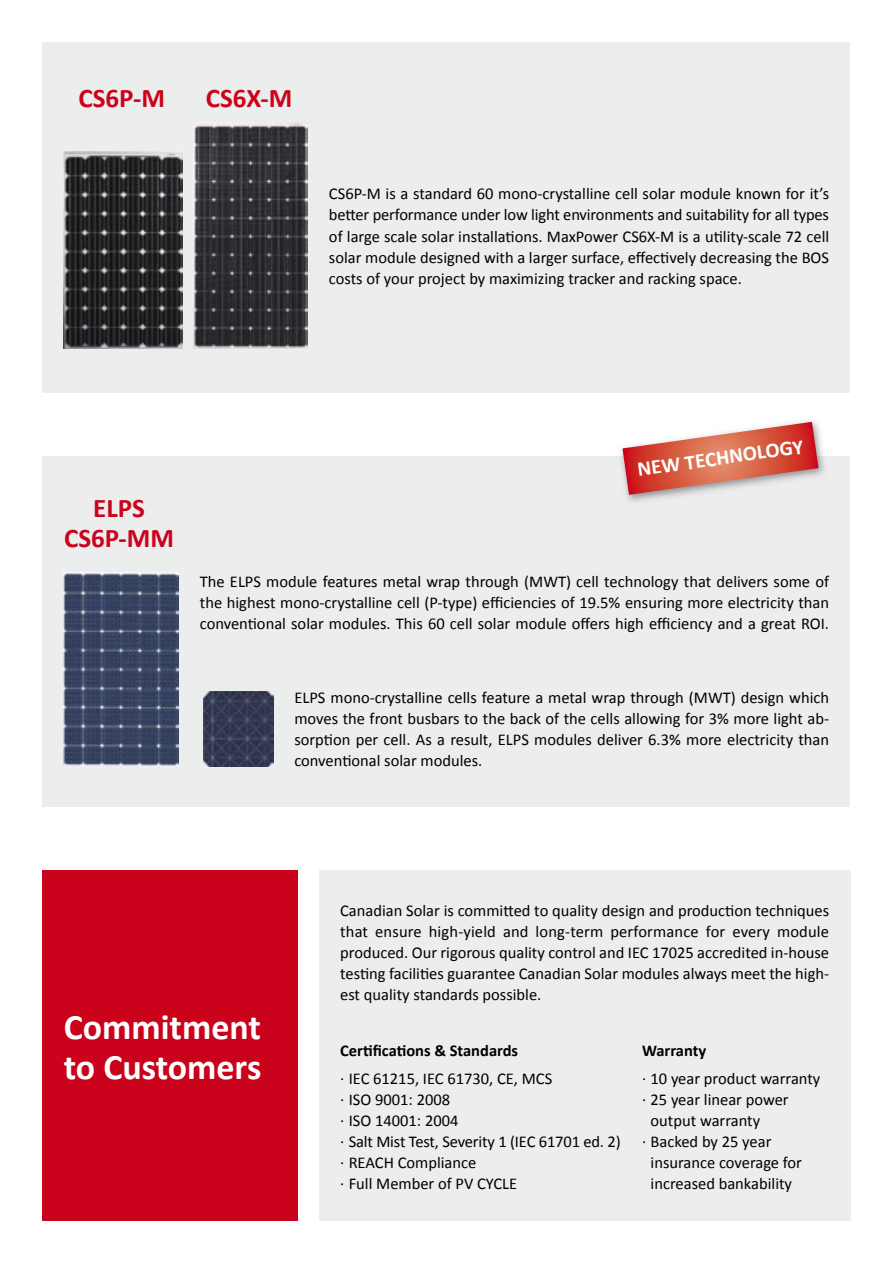
<style>
.page{position:relative;width:893px;height:1263px;background:#fff}
.page>*{position:absolute;margin:0;border:0;box-sizing:border-box;transform-origin:0 0}
.t1{font:700 36px/40.5px "Calibri";color:#fff}
.t2{font:700 27px/30px "Calibri";color:#cb021b;text-align:center}
.t3{font:700 21px "Calibri";color:#fff}
.t4{font:16.5px/21px "Calibri";color:#000;text-align:justify}
.t5{font:700 16.5px "Calibri";color:#000}
</style>
<div class="page">
<div style="left:43px;top:43px;width:807px;height:350px;background:#eceded"></div>
<div style="left:43px;top:456px;width:807px;height:350px;background:#eceded"></div>
<div style="left:319px;top:870px;width:531px;height:350px;background:#eceded"></div>
<img style="left:64px;top:572px;width:115px;height:194px">
<img style="left:203px;top:691px;width:70px;height:75px">
<div style="left:43px;top:870px;width:255px;height:350px;background:#cb021b"></div>
<img style="left:64px;top:152px;width:119px;height:196px">
<img style="left:193px;top:122px;width:115px;height:226px">
<img style="left:621px;top:420px;width:203px;height:82px">
<svg style="left:622px;top:422px;width:196px;height:73px"></svg>
<h2 class="t2" style="left:79px;top:82px;width:88px">CS6P-M</h2>
<h2 class="t2" style="left:206px;top:82px;width:88px">CS6X-M</h2>
<p class="t4" style="left:329px;top:183px;width:502px">CS6P-M is a standard 60 mono-crystalline cell solar module known for it’s better performance under low light environments and suitability for all types of large scale solar installations. MaxPower CS6X-M is a utility-scale 72 cell solar module designed with a larger surface, effectively decreasing the BOS costs of your project by maximizing tracker and racking space.</p>
<h2 class="t2" style="left:64px;top:492px;width:111px">ELPS<br>CS6P-MM</h2>
<p class="t3" style="left:636px;top:456px;width:169px;rotate:-8deg">NEW TECHNOLOGY</p>
<p class="t4" style="left:200px;top:570px;width:631px">The ELPS module features metal wrap through (MWT) cell technology that delivers some of the highest mono-crystalline cell (P-type) efficiencies of 19.5% ensuring more electricity than conventional solar modules. This 60 cell solar module offers high efficiency and a great ROI.</p>
<p class="t4" style="left:294px;top:687px;width:536px">ELPS mono-crystalline cells feature a metal wrap through (MWT) design which moves the front busbars to the back of the cells allowing for 3% more light ab&shy;sorption per cell. As a result, ELPS modules deliver 6.3% more electricity than conventional solar modules.</p>
<h1 class="t1" style="left:64px;top:1005px;width:199px">Commitment to Customers</h1>
<p class="t4" style="left:340px;top:899px;width:490px">Canadian Solar is committed to quality design and production techniques that ensure high-yield and long-term performance for every module produced. Our rigorous quality control and IEC 17025 accredited in-house testing facilities guarantee Canadian Solar modules always meet the high&shy;est quality standards possible.</p>
<p class="t5" style="left:340px;top:1040px;width:180px">Certifications &amp; Standards</p>
<p class="t4" style="left:340px;top:1067px;width:282px;text-align:left">· IEC 61215, IEC 61730, CE, MCS<br>· ISO 9001: 2008<br>· ISO 14001: 2004<br>· Salt Mist Test, Severity 1 (IEC 61701 ed. 2) · REACH Compliance<br>· Full Member of PV CYCLE</p>
<p class="t5" style="left:642px;top:1040px;width:66px">Warranty</p>
<p class="t4" style="left:642px;top:1067px;width:180px">· 10 year product warranty</p>
<p class="t4" style="left:642px;top:1088px;width:148px">· 25 year linear power</p>
<p class="t4" style="left:651px;top:1109px;width:111px">output warranty</p>
<p class="t4" style="left:642px;top:1130px;width:131px">· Backed by 25 year</p>
<p class="t4" style="left:651px;top:1151px;width:153px">insurance coverage for</p>
<p class="t4" style="left:651px;top:1172px;width:143px">increased bankability</p>
</div>
